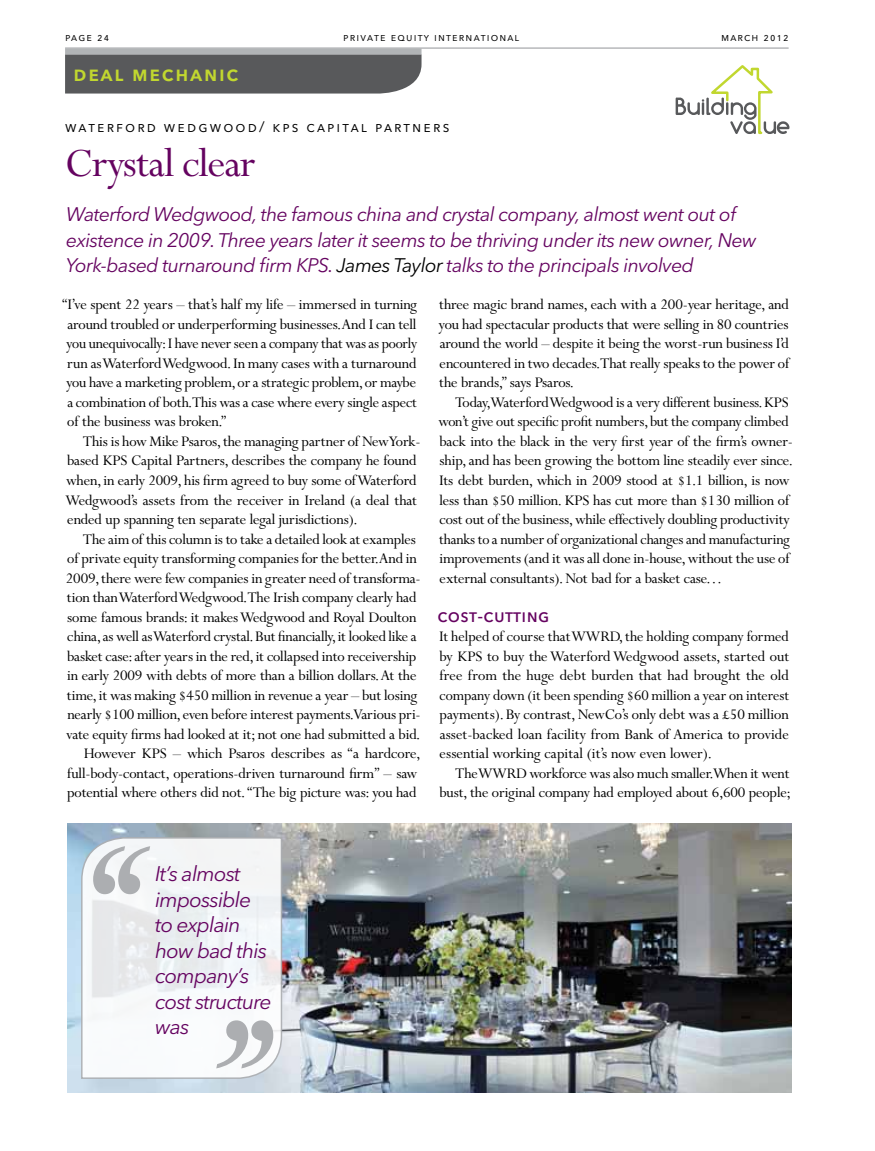
<style>
.page{position:relative;width:875px;height:1151px;background:#fff}
.page>*{position:absolute;margin:0;border:0;box-sizing:border-box;transform-origin:0 0}
.t1{font:45px "Perpetua MT Pro";letter-spacing:-.02em;color:#650360}
.t2{font:italic 21px/25.5px "Avenir Next LT Pro";letter-spacing:-.04em;color:#650360}
.t3{font:600 21px "Avenir Next LT Pro";letter-spacing:.11em;color:#c1d72f}
.t4{font:italic 19.5px/25.5px "Avenir Next LT Pro";letter-spacing:-.03em;color:#650360}
.t5{font:500 18px "Avenir Next LT Pro";letter-spacing:.07em;color:#650360}
.t6{font:16.5px/19.5px "Perpetua MT Pro";letter-spacing:-.01em;color:#000;text-align:justify}
.t7{font:15px "Avenir Next LT Pro";letter-spacing:.14em;color:#000}
.t8{font:11.25px "Avenir Next LT Pro";letter-spacing:.1em;color:#000}
.s1{color:#000}
</style>
<div class="page">
<hr style="left:65px;top:48px;width:723px;height:1px;background:#939598">
<svg style="left:675px;top:65px;width:114px;height:69px"></svg>
<img style="left:67px;top:823px;width:723px;height:269px">
<svg style="left:80px;top:836px;width:203px;height:243px;fill:#f4f6f7"></svg>
<svg style="left:93px;top:846px;width:57px;height:48px"></svg>
<svg style="left:216px;top:1020px;width:57px;height:48px"></svg>
<div style="left:65px;top:54px;width:356px;height:40px;background:#58595b"></div>
<div style="left:65px;top:48px;width:356px;height:6px;background:#b1b4b6"></div>
<p class="t8" style="left:65px;top:31px;width:46px">page 24</p>
<p class="t8" style="left:343px;top:31px;width:177px">private equity international</p>
<p class="t8" style="left:720px;top:31px;width:69px">march 2012</p>
<p class="t3" style="left:74px;top:61px;width:165px">deal mechanic</p>
<p class="t7" style="left:65px;top:117px;width:385px">waterford wedgwood/ kps capital partners</p>
<h1 class="t1" style="left:66px;top:137px;width:191px">Crystal clear</h1>
<p class="t4" style="left:66px;top:201px;width:691px">Waterford Wedgwood, the famous china and crystal company, almost went out of existence in 2009. Three years later it seems to be thriving under its new owner, New<br>York-based turnaround firm KPS. <span class="s1">James Taylor</span> talks to the principals involved</p>
<p class="t6" style="left:62px;top:295px;width:356px">“I’ve spent 22 years – that’s half my life – immersed in turning around troubled or underperforming businesses. And I can tell you unequivocally: I have never seen a company that was as poorly run as Waterford Wedgwood. In many cases with a turnaround you have a marketing problem, or a strategic problem, or maybe a combination of both. This was a case where every single aspect of the business was broken.”</p>
<p class="t6" style="left:66px;top:431px;width:356px;text-align:left;text-indent:17px">This is how Mike Psaros, the managing partner of New York&shy;based KPS Capital Partners, describes the company he found when, in early 2009, his firm agreed to buy some of Waterford Wedgwood’s assets from the receiver in Ireland (a deal that ended up spanning ten separate legal jurisdictions).</p>
<p class="t6" style="left:66px;top:529px;width:356px;text-align:right">The aim of this column is to take a detailed look at examples<br>of private equity transforming companies for the better. And in 2009, there were few companies in greater need of transforma&shy;tion than Waterford Wedgwood. The Irish company clearly had some famous brands: it makes Wedgwood and Royal Doulton china, as well as Waterford crystal. But financially, it looked like a basket case: after years in the red, it collapsed into receivership in early 2009 with debts of more than a billion dollars. At the time, it was making $450 million in revenue a year – but losing nearly $100 million, even before interest payments. Various pri&shy;vate equity firms had looked at it; not one had submitted a bid.<br>However KPS – which Psaros describes as “a hardcore, full-body-contact, operations-driven turnaround firm” – saw potential where others did not. “The big picture was: you had</p>
<p class="t6" style="left:438px;top:295px;width:352px">three magic brand names, each with a 200-year heritage, and you had spectacular products that were selling in 80 countries around the world – despite it being the worst-run business I’d encountered in two decades. That really speaks to the power of the brands,” says Psaros.</p>
<p class="t6" style="left:438px;top:392px;width:356px;text-align:left;text-indent:17px">Today, Waterford Wedgwood is a very different business. KPS won’t give out specific profit numbers, but the company climbed back into the black in the very first year of the firm’s owner&shy;ship, and has been growing the bottom line steadily ever since.<br>Its debt burden, which in 2009 stood at $1.1 billion, is now less than $50 million. KPS has cut more than $130 million of cost out of the business, while effectively doubling productivity thanks to a number of organizational changes and manufacturing improvements (and it was all done in-house, without the use of external consultants). Not bad for a basket case…</p>
<p class="t5" style="left:437px;top:604px;width:113px">cost-cutting</p>
<p class="t6" style="left:439px;top:626px;width:352px">It helped of course that WWRD, the holding company formed by KPS to buy the Waterford Wedgwood assets, started out free from the huge debt burden that had brought the old company down (it been spending $60 million a year on interest payments). By contrast, NewCo’s only debt was a £50 million asset-backed loan facility from Bank of America to provide essential working capital (it’s now even lower).</p>
<p class="t6" style="left:439px;top:763px;width:352px;text-align:right">The WWRD workforce was also much smaller. When it went bust, the original company had employed about 6,600 people;</p>
<p class="t2" style="left:155px;top:861px;width:118px">It’s almost impossible to explain how bad this company’s cost structure was</p>
</div>
